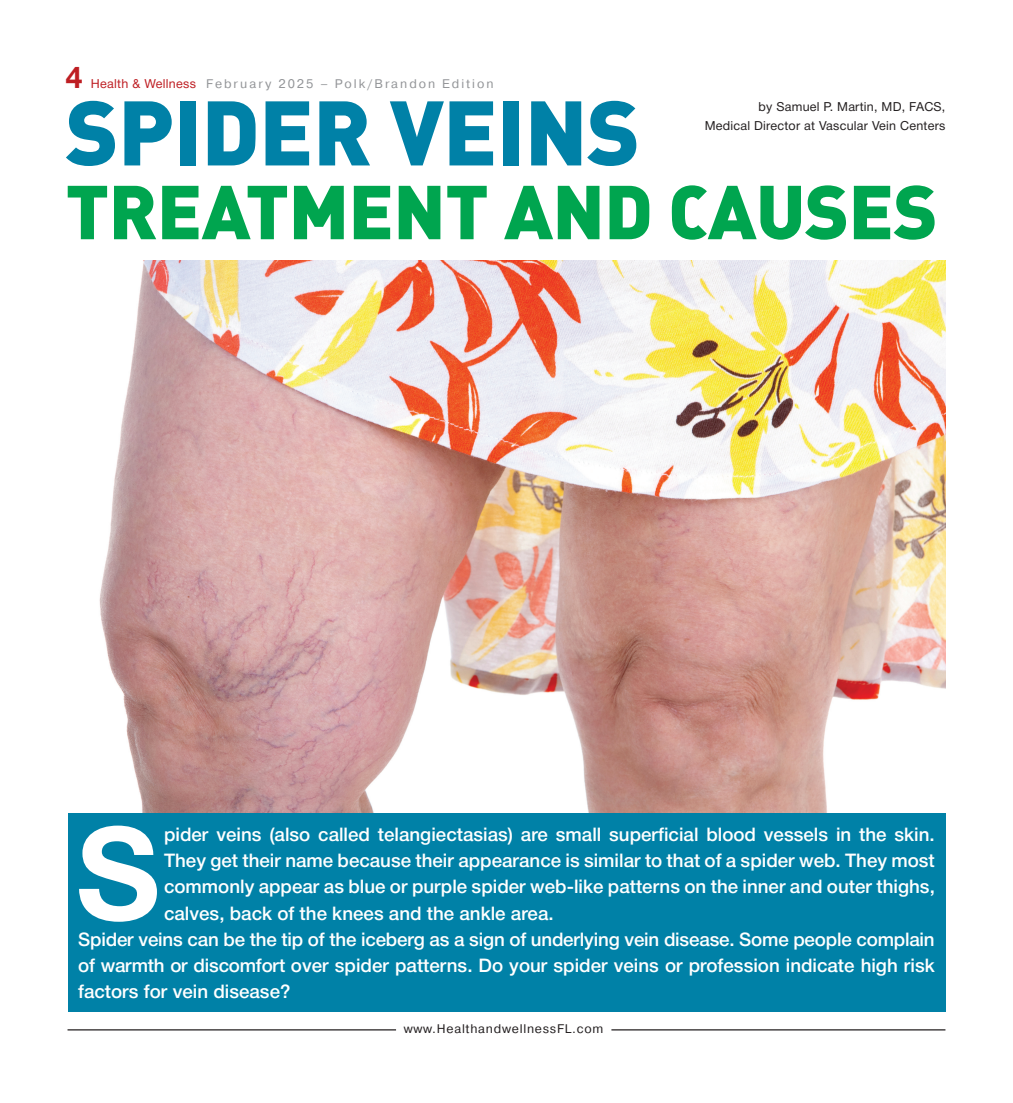
<style>
.page{position:relative;width:1013px;height:1103px;background:#fff}
.page>*{position:absolute;margin:0;border:0;box-sizing:border-box;transform-origin:0 0}
.t1{font:700 129.38px "Helvetica Neue Cyr";color:#fff}
.t2{font:900 90px "Plumb";letter-spacing:-.01em;color:#0081a7}
.t3{font:900 75px "Plumb";letter-spacing:-.01em;color:#00a54f}
.t4{font:700 30px "Helvetica Neue Cyr";color:#be1e23}
.t5{font:500 18.75px "Helvetica Neue Cyr";color:#fff}
.t6{font:12.5px/18.8px "Helvetica Neue Cyr";letter-spacing:.02em;color:#231f20;text-align:right}
.t7{font:12.5px "Pragmatica";letter-spacing:.16em;color:#939598}
.t8{font:12.5px "Pragmatica";letter-spacing:.06em;color:#231f20}
.s1{font-family:"Helvetica Neue Cyr";color:#be1e23}
</style>
<div class="page">
<hr style="left:68px;top:1029px;width:328px;height:1px;background:#231f20">
<hr style="left:611px;top:1029px;width:334px;height:1px;background:#231f20">
<img style="left:99px;top:261px;width:846px;height:552px">
<div style="left:68px;top:813px;width:877px;height:199px;background:#0081a7"></div>
<h3 class="t4" style="left:66px;top:61px;width:18px">4</h3>
<p class="t7" style="left:91px;top:76px;width:404px"><span class="s1">Health &amp; Wellness</span> February 2025 – Polk/Brandon Edition</p>
<h2 class="t2" style="left:65px;top:82px;width:572px">SPIDER VEINS</h2>
<h3 class="t3" style="left:65px;top:169px;width:870px">TREATMENT AND CAUSES</h3>
<p class="t6" style="left:704px;top:97px;width:242px">by Samuel P. Martin, MD, FACS,<br>Medical Director at Vascular Vein Centers</p>
<h1 class="t1" style="left:76px;top:802px;width:85px">S</h1>
<p class="t5" style="left:164px;top:824px;width:772px">pider veins (also called telangiectasias) are small superficial blood vessels in the skin.</p>
<p class="t5" style="left:164px;top:850px;width:772px">They get their name because their appearance is similar to that of a spider web. They most</p>
<p class="t5" style="left:164px;top:876px;width:772px">commonly appear as blue or purple spider web-like patterns on the inner and outer thighs,</p>
<p class="t5" style="left:164px;top:902px;width:391px">calves, back of the knees and the ankle area.</p>
<p class="t5" style="left:78px;top:929px;width:858px">Spider veins can be the tip of the iceberg as a sign of underlying vein disease. Some people complain</p>
<p class="t5" style="left:78px;top:955px;width:858px">of warmth or discomfort over spider patterns. Do your spider veins or profession indicate high risk</p>
<p class="t5" style="left:78px;top:981px;width:214px">factors for vein disease?</p>
<p class="t8" style="left:403px;top:1021px;width:201px">www.HealthandwellnessFL.com</p>
</div>
